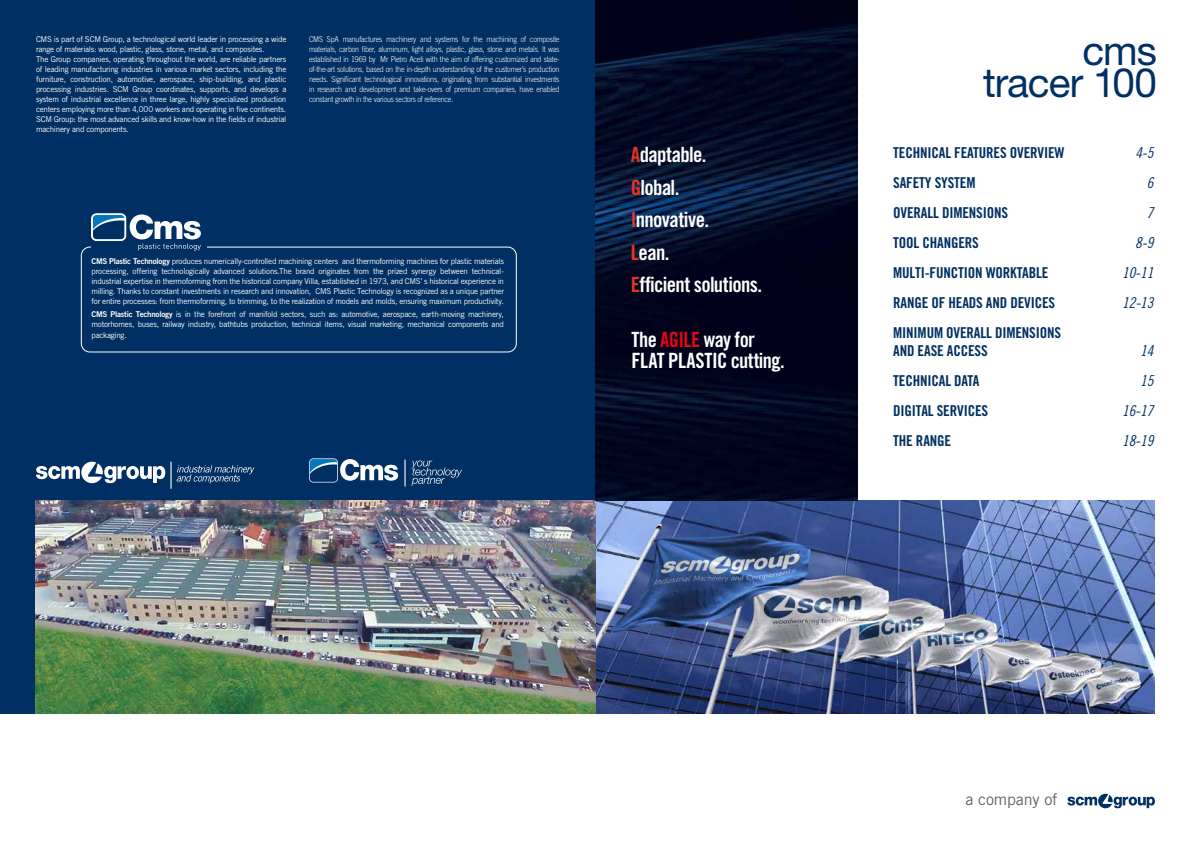
<style>
.page{position:relative;width:1191px;height:842px;background:#fff}
.page>*{position:absolute;margin:0;border:0;box-sizing:border-box;transform-origin:0 0}
.t1{font:40.5px/32.3px "Helvetica Neue LT Std";letter-spacing:-.025em;color:#003063;text-align:right}
.t2{font:21px/32.4px "Trade Gothic LT Std Bd Cn 20";letter-spacing:-.03em;color:#fff}
.t3{font:16.1px "Trade Gothic LT Std";letter-spacing:-.01em;color:#646363}
.t4{font:15px/18px "Trade Gothic LT Std Bd Cn 20";letter-spacing:-.01em;color:#003063}
.t5{font:15px "Trade Gothic LT Std Cn 18 Obl";letter-spacing:-.01em;color:#003063}
.t6{font:8px/10px "Trade Gothic LT Std";letter-spacing:-.03em;color:#fff}
.t7{font:300 8px/10px "Trade Gothic LT Std";letter-spacing:-.03em;color:#fff;text-align:justify;scale:.9 1}
.s1{color:#e63323}
.s2{font-family:"Trade Gothic LT Std Bd 2"}
.s3{color:#e30613}
</style>
<div class="page">
<svg style="left:1067px;top:794px;width:87px;height:14px"></svg>
<img style="left:595px;top:501px;width:560px;height:212px">
<img style="left:0;top:0;width:595px;height:713px">
<svg style="left:309px;top:458px;width:89px;height:24px"></svg>
<svg style="left:411px;top:460px;width:51px;height:26px"></svg>
<svg style="left:404px;top:460px;width:1px;height:26px"></svg>
<div style="left:81px;top:247px;width:436px;height:105px;border:1px solid #fff;border-radius:9px"></div>
<div style="left:91px;top:235px;width:116px;height:20px;background:#003063"></div>
<svg style="left:36px;top:462px;width:129px;height:21px"></svg>
<hr style="left:170px;top:462px;width:2px;height:27px;background:#fff">
<svg style="left:176px;top:465px;width:78px;height:18px"></svg>
<svg style="left:91px;top:213px;width:110px;height:37px"></svg>
<img style="left:595px;top:0;width:262px;height:501px">
<p class="t6" style="left:36px;top:34px;width:252px">CMS is part of SCM Group, a technological world leader in processing a wide range of materials: wood, plastic, glass, stone, metal, and composites.<br>The Group companies, operating throughout the world, are reliable partners of leading manufacturing industries in various market sectors, including the furniture, construction, automotive, aerospace, ship-building, and plastic processing industries. SCM Group coordinates, supports, and develops a system of industrial excellence in three large, highly specialized production centers employing more than 4,000 workers and operating in five continents.<br>SCM Group: the most advanced skills and know-how in the fields of industrial machinery and components.</p>
<p class="t7" style="left:309px;top:34px;width:280px">CMS SpA manufactures machinery and systems for the machining of composite materials, carbon fiber, aluminum, light alloys, plastic, glass, stone and metals. It was established in 1969 by Mr Pietro Aceti with the aim of offering customized and state&shy;of-the-art solutions, based on the in-depth understanding of the customer’s production needs. Significant technological innovations, originating from substantial investments in research and development and take-overs of premium companies, have enabled constant growth in the various sectors of reference.</p>
<h2 class="t2" style="left:631px;top:139px;width:133px"><span class="s1">A</span>daptable.<br><span class="s1">G</span>lobal.<br><span class="s1">I</span>nnovative.<br><span class="s1">L</span>ean.<br><span class="s1">E</span>fficient solutions.</h2>
<p class="t6" style="left:91px;top:256px;width:414px;text-align:justify"><span class="s2">CMS Plastic Technology</span> produces numerically-controlled machining centers and thermoforming machines for plastic materials processing, offering technologically advanced solutions.The brand originates from the prized synergy between technical&shy;industrial expertise in thermoforming from the historical company Villa, established in 1973, and CMS’ s historical experience in milling. Thanks to constant investments in research and innovation, CMS Plastic Technology is recognized as a unique partner for entire processes: from thermoforming, to trimming, to the realization of models and molds, ensuring maximum productivity.</p>
<p class="t6" style="left:91px;top:309px;width:414px"><span class="s2">CMS Plastic Technology</span> is in the forefront of manifold sectors, such as: automotive, aerospace, earth-moving machinery, motorhomes, buses, railway industry, bathtubs production, technical items, visual marketing, mechanical components and</p>
<p class="t6" style="left:91px;top:330px;width:37px">packaging.</p>
<h2 class="t2" style="left:631px;top:329px;width:155px;line-height:20.7px">The <span class="s3">AGILE</span> way for<br>FLAT PLASTIC cutting.</h2>
<h1 class="t1" style="left:983px;top:34px;width:175px">cms tracer 100</h1>
<h3 class="t4" style="left:893px;top:144px;width:173px">TECHNICAL FEATURES OVERVIEW</h3>
<h3 class="t5" style="left:1135px;top:144px;width:20px">4-5</h3>
<h3 class="t4" style="left:893px;top:174px;width:84px">SAFETY SYSTEM</h3>
<h3 class="t5" style="left:1146px;top:174px;width:8px">6</h3>
<h3 class="t4" style="left:893px;top:204px;width:116px">OVERALL DIMENSIONS</h3>
<h3 class="t5" style="left:1146px;top:204px;width:8px">7</h3>
<h3 class="t4" style="left:893px;top:234px;width:87px">TOOL CHANGERS</h3>
<h3 class="t5" style="left:1135px;top:234px;width:20px">8-9</h3>
<h3 class="t4" style="left:893px;top:264px;width:157px">MULTI-FUNCTION WORKTABLE</h3>
<h3 class="t5" style="left:1122px;top:264px;width:33px">10-11</h3>
<h3 class="t4" style="left:893px;top:294px;width:163px">RANGE OF HEADS AND DEVICES</h3>
<h3 class="t5" style="left:1122px;top:294px;width:33px">12-13</h3>
<h3 class="t4" style="left:893px;top:324px;width:169px">MINIMUM OVERALL DIMENSIONS<br>AND EASE ACCESS</h3>
<h3 class="t5" style="left:1140px;top:342px;width:15px">14</h3>
<h3 class="t4" style="left:893px;top:372px;width:88px">TECHNICAL DATA</h3>
<h3 class="t5" style="left:1140px;top:372px;width:15px">15</h3>
<h3 class="t4" style="left:893px;top:402px;width:96px">DIGITAL SERVICES</h3>
<h3 class="t5" style="left:1122px;top:402px;width:33px">16-17</h3>
<h3 class="t4" style="left:893px;top:432px;width:59px">THE RANGE</h3>
<h3 class="t5" style="left:1122px;top:432px;width:33px">18-19</h3>
<h3 class="t3" style="left:965px;top:790px;width:93px">a company of</h3>
</div>
